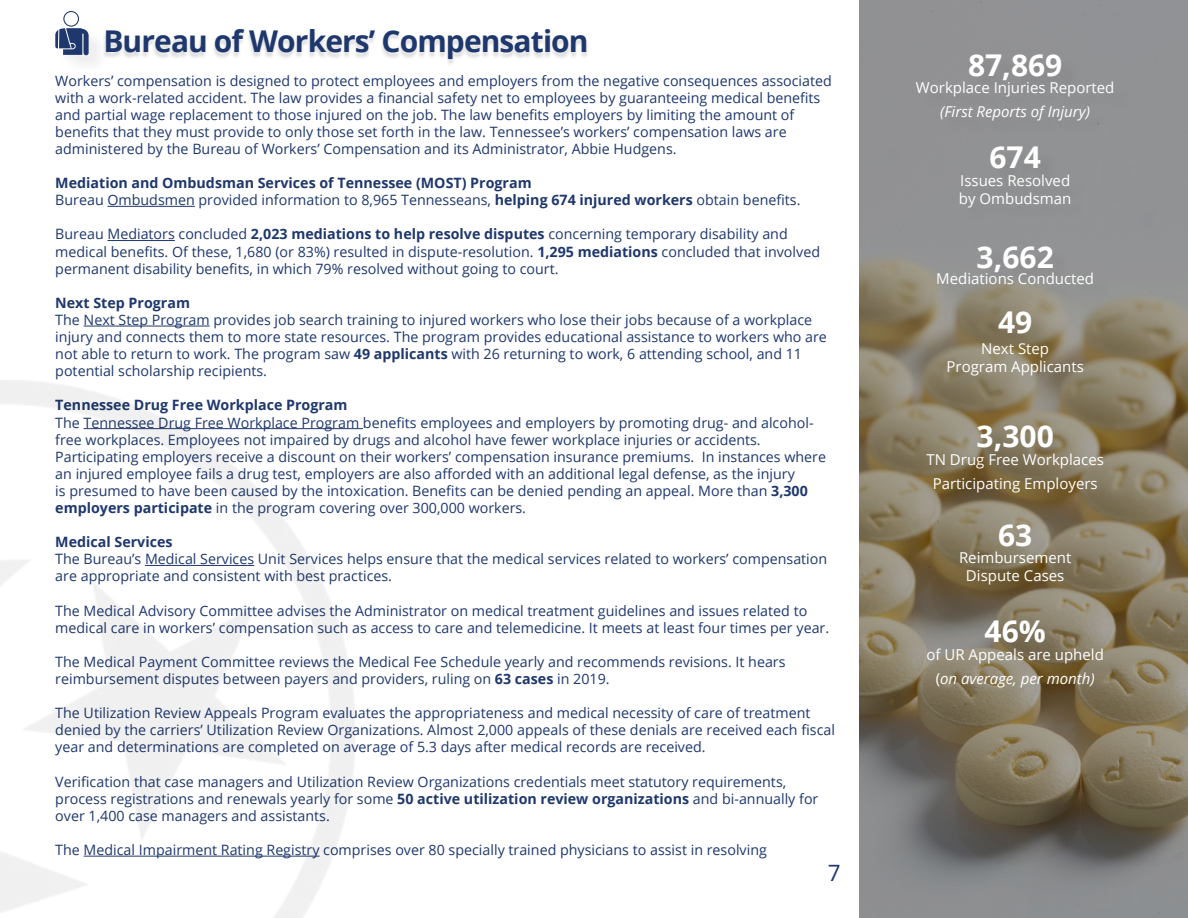
<style>
.page{position:relative;width:1188px;height:918px;background:#fff}
.page>*{position:absolute;margin:0;border:0;box-sizing:border-box;transform-origin:0 0}
.t1{font:700 30px "Open Sans";letter-spacing:-.03em;color:#1e376d}
.t2{font:700 30px "Open Sans";color:#fff}
.t3{font:22.5px "Open Sans";color:#1e376d}
.t4{font:15px/18px "Open Sans";color:#fff;text-align:center}
.t5{font:italic 15px "Open Sans";color:#fff}
.t6{font:14.25px/17.1px "Open Sans";color:#1e376d}
.t7{font:700 14.25px "Open Sans";color:#1e376d}
.s1{font-weight:700}
.s2{font-style:italic}
</style>
<div class="page">
<div style="left:103px;top:30px;width:486px;height:36px;background:#231f20;opacity:.15"></div>
<hr style="left:107px;top:206px;width:88px;height:1px;background:#1e376d">
<hr style="left:107px;top:240px;width:68px;height:1px;background:#1e376d">
<hr style="left:84px;top:326px;width:126px;height:1px;background:#1e376d">
<hr style="left:84px;top:428px;width:279px;height:1px;background:#1e376d">
<svg style="left:860px;top:0;width:328px;height:918px;background:#868073"></svg>
<div style="left:972px;top:56px;width:108px;height:42px;background:#8e8e90"></div>
<div style="left:919px;top:85px;width:213px;height:54px;background:#909192"></div>
<div style="left:993px;top:149px;width:66px;height:38px;background:#8e8f90"></div>
<div style="left:963px;top:177px;width:126px;height:49px;background:#909192"></div>
<div style="left:981px;top:249px;width:91px;height:41px;background:#909192"></div>
<div style="left:940px;top:276px;width:171px;height:27px;background:#231f20;opacity:.08"></div>
<div style="left:1001px;top:315px;width:49px;height:38px;background:#231f20;opacity:.08"></div>
<div style="left:950px;top:346px;width:151px;height:48px;background:#231f20;opacity:.08"></div>
<div style="left:981px;top:427px;width:91px;height:42px;background:#231f20;opacity:.08"></div>
<div style="left:930px;top:457px;width:191px;height:54px;background:#231f20;opacity:.08"></div>
<div style="left:1002px;top:527px;width:47px;height:39px;background:#231f20;opacity:.08"></div>
<div style="left:963px;top:554px;width:126px;height:48px;background:#231f20;opacity:.08"></div>
<div style="left:58px;top:14px;width:50px;height:60px;background:#fcfcfc"></div>
<svg style="left:55px;top:11px;width:34px;height:44px"></svg>
<img style="left:0;top:380px;width:357px;height:538px">
<div style="left:988px;top:623px;width:75px;height:38px;background:#231f20;opacity:.08"></div>
<div style="left:930px;top:652px;width:191px;height:54px;background:#231f20;opacity:.08"></div>
<p class="t1" style="left:103px;top:20px;width:487px">Bureau of Workers’ Compensation</p>
<p class="t6" style="left:55px;top:71px;width:778px">Workers’ compensation is designed to protect employees and employers from the negative consequences associated with a work-related accident. The law provides a financial safety net to employees by guaranteeing medical benefits and partial wage replacement to those injured on the job. The law benefits employers by limiting the amount of benefits that they must provide to only those set forth in the law. Tennessee’s workers’ compensation laws are administered by the Bureau of Workers’ Compensation and its Administrator, Abbie Hudgens.</p>
<p class="t7" style="left:55px;top:173px;width:478px">Mediation and Ombudsman Services of Tennessee (MOST) Program</p>
<p class="t6" style="left:55px;top:191px;width:747px">Bureau Ombudsmen provided information to 8,965 Tennesseans, <span class="s1">helping 674 injured workers</span> obtain benefits.</p>
<p class="t6" style="left:55px;top:225px;width:766px">Bureau Mediators concluded <span class="s1">2,023 mediations to help resolve disputes</span> concerning temporary disability and medical benefits. Of these, 1,680 (or 83%) resulted in dispute-resolution. <span class="s1">1,295 mediations</span> concluded that involved permanent disability benefits, in which 79% resolved without going to court.</p>
<p class="t7" style="left:55px;top:293px;width:136px">Next Step Program</p>
<p class="t6" style="left:55px;top:311px;width:773px">The Next Step Program provides job search training to injured workers who lose their jobs because of a workplace injury and connects them to more state resources. The program provides educational assistance to workers who are not able to return to work. The program saw <span class="s1">49 applicants</span> with 26 returning to work, 6 attending school, and 11 potential scholarship recipients.</p>
<p class="t7" style="left:55px;top:395px;width:294px">Tennessee Drug Free Workplace Program</p>
<p class="t6" style="left:55px;top:413px;width:772px">The Tennessee Drug Free Workplace Program benefits employees and employers by promoting drug- and alcohol&shy;free workplaces. Employees not impaired by drugs and alcohol have fewer workplace injuries or accidents.<br>Participating employers receive a discount on their workers’ compensation insurance premiums. In instances where an injured employee fails a drug test, employers are also afforded with an additional legal defense, as the injury<br>is presumed to have been caused by the intoxication. Benefits can be denied pending an appeal. More than <span class="s1">3,300 employers participate</span> in the program covering over 300,000 workers.</p>
<p class="t7" style="left:55px;top:532px;width:119px">Medical Services</p>
<p class="t6" style="left:55px;top:550px;width:773px">The Bureau’s Medical Services Unit Services helps ensure that the medical services related to workers’ compensation are appropriate and consistent with best practices.</p>
<p class="t6" style="left:55px;top:602px;width:775px">The Medical Advisory Committee advises the Administrator on medical treatment guidelines and issues related to medical care in workers’ compensation such as access to care and telemedicine. It meets at least four times per year.</p>
<p class="t6" style="left:55px;top:653px;width:732px">The Medical Payment Committee reviews the Medical Fee Schedule yearly and recommends revisions. It hears reimbursement disputes between payers and providers, ruling on <span class="s1">63 cases</span> in 2019.</p>
<p class="t6" style="left:55px;top:704px;width:781px">The Utilization Review Appeals Program evaluates the appropriateness and medical necessity of care of treatment denied by the carriers’ Utilization Review Organizations. Almost 2,000 appeals of these denials are received each fiscal year and determinations are completed on average of 5.3 days after medical records are received.</p>
<p class="t6" style="left:55px;top:773px;width:765px">Verification that case managers and Utilization Review Organizations credentials meet statutory requirements, process registrations and renewals yearly for some <span class="s1">50 active utilization review organizations</span> and bi-annually for over 1,400 case managers and assistants.</p>
<p class="t6" style="left:55px;top:841px;width:713px">The Medical Impairment Rating Registry comprises over 80 specially trained physicians to assist in resolving</p>
<h2 class="t3" style="left:828px;top:858px;width:14px">7</h2>
<p class="t2" style="left:968px;top:44px;width:96px">87,869</p>
<p class="t4" style="left:916px;top:78px;width:200px">Workplace Injuries Reported</p>
<p class="t5" style="left:940px;top:101px;width:151px">(First Reports of Injury)</p>
<p class="t2" style="left:990px;top:136px;width:53px">674</p>
<p class="t4" style="left:959px;top:171px;width:114px;text-align:left">Issues Resolved by Ombudsman</p>
<p class="t2" style="left:977px;top:236px;width:79px">3,662</p>
<p class="t4" style="left:936px;top:269px;width:159px">Mediations Conducted</p>
<p class="t2" style="left:998px;top:301px;width:36px">49</p>
<p class="t4" style="left:947px;top:339px;width:139px">Next Step<br>Program Applicants</p>
<p class="t2" style="left:977px;top:415px;width:79px">3,300</p>
<p class="t4" style="left:926px;top:448px;width:179px;line-height:23.4px">TN Drug Free Workplaces<br>Participating Employers</p>
<p class="t2" style="left:998px;top:514px;width:36px">63</p>
<p class="t4" style="left:959px;top:548px;width:114px">Reimbursement<br>Dispute Cases</p>
<p class="t2" style="left:985px;top:610px;width:63px">46%</p>
<p class="t4" style="left:927px;top:643px;width:179px;line-height:23.4px">of UR Appeals are upheld (<span class="s2">on average, per month)</span></p>
</div>
